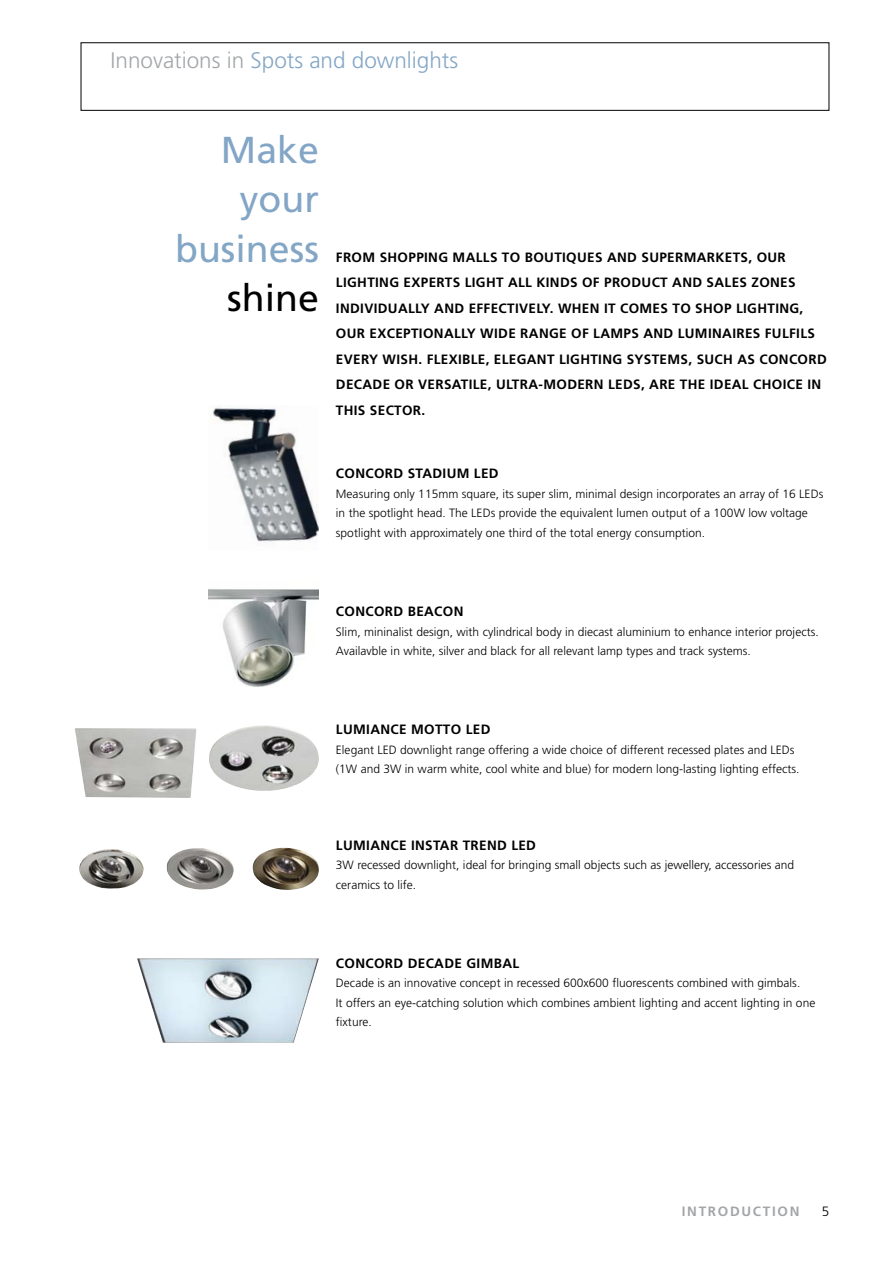
<style>
.page{position:relative;width:893px;height:1263px;background:#fff}
.page>*{position:absolute;margin:0;border:0;box-sizing:border-box;transform-origin:0 0}
.t1{font:37.5px/49.5px "Frutiger LT Std";color:#83a6c6;text-align:right}
.t2{font:37.5px "Frutiger LT Std";color:#000}
.t3{font:300 22.5px "Frutiger LT Std";color:#83a6c6}
.t4{font:700 13.5px/25.5px "Frutiger LT Std";letter-spacing:.025em;color:#000}
.t5{font:700 13.5px "Frutiger LT Std";letter-spacing:.125em;color:#a3a6a9}
.t6{font:300 13.5px "Frutiger LT Std";color:#000}
.t7{font:300 12px/19.5px "Frutiger LT Std";color:#000}
.s1{color:#a3a6a9}
</style>
<div class="page">
<div style="left:81px;top:43px;width:748px;height:68px;border:1px solid #000"></div>
<img style="left:212px;top:407px;width:107px;height:135px">
<img style="left:137px;top:958px;width:182px;height:85px">
<img style="left:75px;top:728px;width:121px;height:70px">
<img style="left:209px;top:725px;width:110px;height:66px">
<img style="left:79px;top:849px;width:65px;height:40px">
<img style="left:167px;top:848px;width:67px;height:42px">
<img style="left:253px;top:848px;width:66px;height:42px">
<img style="left:208px;top:589px;width:111px;height:98px">
<h2 class="t3" style="left:111px;top:48px;width:349px"><span class="s1">Innovations in</span> Spots and downlights</h2>
<h1 class="t1" style="left:175px;top:125px;width:145px">Make your business</h1>
<h1 class="t2" style="left:227px;top:276px;width:93px">shine</h1>
<p class="t4" style="left:336px;top:244px;width:492px">FROM SHOPPING MALLS TO BOUTIQUES AND SUPERMARKETS, OUR LIGHTING EXPERTS LIGHT ALL KINDS OF PRODUCT AND SALES ZONES INDIVIDUALLY AND EFFECTIVELY. WH EN IT COMES TO SHOP LIGHTING, OUR EXCEPTIONALLY WIDE RANGE OF LAMPS AND LUMINAIRES FULFILS EVERY WISH . FLEXIBLE, ELEGANT LIGHTING SYSTEMS, SUCH AS CONCORD DECADE OR VERSATILE, ULTRA-MODERN LED</p>
<p class="t4" style="left:633px;top:372px;width:190px">S, ARE TH E IDEAL CHOICE IN</p>
<p class="t4" style="left:336px;top:398px;width:91px">TH IS SECTOR.</p>
<p class="t4" style="left:336px;top:461px;width:147px">CONCORD STADIUM LED</p>
<p class="t7" style="left:336px;top:484px;width:489px">Measuring only 115mm square, its super slim, minimal design incorporates an array of 16 LEDs in the spotlight head. The LEDs provide the equivalent lumen output of a 100W low voltage spotlight with approximately one third of the total energy consumption.</p>
<p class="t4" style="left:336px;top:599px;width:129px">CONCORD BEACON</p>
<p class="t7" style="left:336px;top:622px;width:484px">Slim, mininalist design, with cylindrical body in diecast aluminium to enhance interior projects.<br>Availavble in white, silver and black for all relevant lamp types and track systems.</p>
<p class="t4" style="left:336px;top:717px;width:139px">LUMIANCE M OTTO LED</p>
<p class="t7" style="left:336px;top:740px;width:465px">Elegant LED downlight range offering a wide choice of different recessed plates and LEDs (1W and 3W in warm white, cool white and blue) for modern long-lasting lighting effects.</p>
<p class="t4" style="left:336px;top:832px;width:185px">LUMIANCE INSTAR TREND LED</p>
<p class="t7" style="left:336px;top:855px;width:460px">3W recessed downlight, ideal for bringing small objects such as jewellery, accessories and ceramics to life.</p>
<p class="t4" style="left:336px;top:950px;width:185px">CONCORD DECADE GIMBAL</p>
<p class="t7" style="left:336px;top:973px;width:481px">Decade is an innovative concept in recessed 600x600 fluorescents combined with gimbals.<br>It offers an eye-catching solution which combines ambient lighting and accent lighting in one fixture.</p>
<p class="t5" style="left:682px;top:1203px;width:119px">INTRODUCTION</p>
<p class="t6" style="left:822px;top:1204px;width:9px">5</p>
</div>
